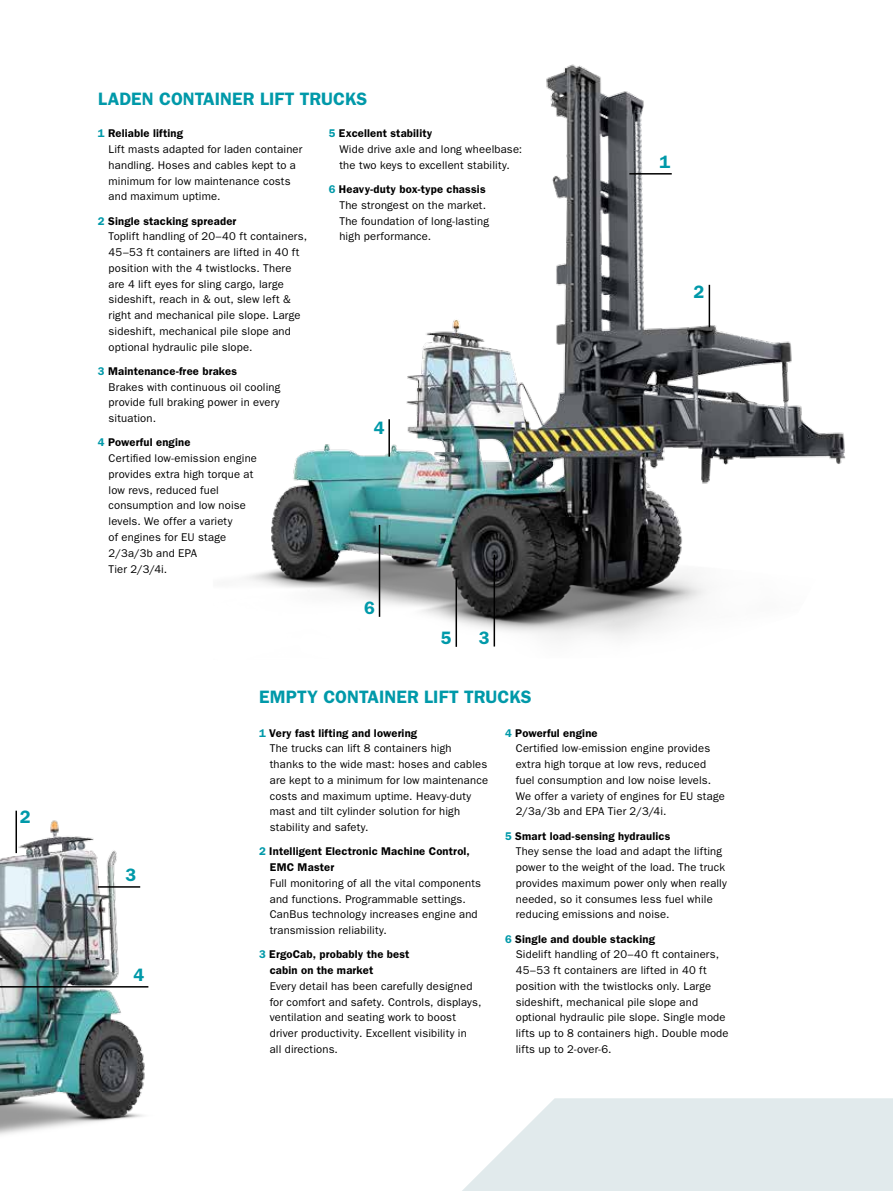
<style>
.page{position:relative;width:893px;height:1191px;background:#fff}
.page>*{position:absolute;margin:0;border:0;box-sizing:border-box;transform-origin:0 0}
.t1{font:600 18px "ITC Franklin Gothic Std";color:#0099a9}
.t2{font:11.25px/15.8px "ITC Franklin Gothic Std";letter-spacing:.015em;color:#000}
.t3{font:600 11.25px/15.8px "ITC Franklin Gothic Std";letter-spacing:.015em;color:#000}
.s1{font-weight:600;color:#0099a9}
.s2{font-weight:600}
.s3{color:#0099a9}
</style>
<div class="page">
<img style="left:0;top:810px;width:149px;height:325px">
<img style="left:247px;top:64px;width:599px;height:583px">
<hr style="left:629px;top:173px;width:43px;height:2px;background:#000">
<hr style="left:709px;top:285px;width:1px;height:42px;background:#000">
<hr style="left:379px;top:525px;width:1px;height:92px;background:#000">
<hr style="left:456px;top:578px;width:1px;height:69px;background:#000">
<hr style="left:494px;top:554px;width:1px;height:92px;background:#000">
<hr style="left:16px;top:810px;width:1px;height:43px;background:#000">
<hr style="left:98px;top:886px;width:42px;height:1px;background:#000">
<hr style="left:0;top:986px;width:148px;height:1px;background:#000">
<svg style="left:462px;top:1098px;width:431px;height:93px;background:#e4ecee"></svg>
<hr style="left:388px;top:419px;width:2px;height:37px;background:#000">
<h1 class="t1" style="left:20px;top:806px;width:12px">2</h1>
<h1 class="t1" style="left:98px;top:89px;width:74px">Laden Con</h1>
<h1 class="t1" style="left:195px;top:89px;width:174px">tainer Lift Trucks</h1>
<p class="t2" style="left:109px;top:126px;width:195px;text-indent:-11px"><span class="s1">1</span> <span class="s2">Reliable lifting<br></span>Lift masts adapted for laden container handling. Hoses and cables kept to a minimum for low maintenance costs and maximum uptime.</p>
<p class="t2" style="left:109px;top:213px;width:200px;text-indent:-11px"><span class="s1">2</span> <span class="s2">Single stacking spreader<br></span>Toplift handling of 20–40 ft containers, 45–53 ft containers are lifted in 40 ft position with the 4 twistlocks. There are 4 lift eyes for sling cargo, large sideshift, reach in &amp; out, slew left &amp; right and mechanical pile slope. Large sideshift, mechanical pile slope and optional hydraulic pile slope.</p>
<p class="t2" style="left:109px;top:363px;width:173px;text-indent:-11px"><span class="s1">3</span> <span class="s2">Maintenance-free brakes<br></span>Brakes with continuous oil cooling provide full braking power in every situation.</p>
<p class="t2" style="left:109px;top:435px;width:150px;text-indent:-11px"><span class="s1">4</span> <span class="s2">Powerful engine<br></span>Certified low-emission engine provides extra high torque at low revs, reduced fuel consumption and low noise levels. We offer a variety<br>of engines for EU stage<br>2/3a/3b and EPA<br>Tier 2/3/4i.</p>
<p class="t2" style="left:339px;top:126px;width:184px;text-indent:-11px"><span class="s1">5</span> <span class="s2">Excellent stability<br></span>Wide drive axle and long wheelbase: the two keys to excellent stability.</p>
<p class="t2" style="left:339px;top:181px;width:151px;text-indent:-11px"><span class="s1">6</span> <span class="s2">Heavy-duty box-type chassis<br></span>The strongest on the market.<br>The foundation of long-lasting high performance.</p>
<h1 class="t1" style="left:374px;top:417px;width:12px">4</h1>
<h1 class="t1" style="left:364px;top:597px;width:12px">6</h1>
<h1 class="t1" style="left:441px;top:627px;width:12px">5</h1>
<h1 class="t1" style="left:479px;top:627px;width:12px">3</h1>
<h1 class="t1" style="left:659px;top:151px;width:12px">1</h1>
<h1 class="t1" style="left:693px;top:282px;width:12px">2</h1>
<h1 class="t1" style="left:126px;top:864px;width:12px">3</h1>
<h1 class="t1" style="left:133px;top:964px;width:12px">4</h1>
<h1 class="t1" style="left:259px;top:686px;width:77px">Empty Con</h1>
<h1 class="t1" style="left:359px;top:686px;width:174px">tainer Lift Trucks</h1>
<p class="t2" style="left:270px;top:725px;width:220px;text-indent:-11px"><span class="s1">1</span> <span class="s2">Very fast lifting and lowering<br></span>The trucks can lift 8 containers high thanks to the wide mast: hoses and cables are kept to a minimum for low maintenance costs and maximum uptime. H eavy-duty mast and tilt cylinder solution for high stability and safety.</p>
<p class="t3" style="left:270px;top:843px;width:202px;text-indent:-11px"><span class="s3">2</span> Intelligent Electronic Machine Control,<br>EMC</p>
<p class="t2" style="left:516px;top:725px;width:211px;text-indent:-11px"><span class="s1">4</span> <span class="s2">Powerful engine<br></span>Certified low-emission engine provides extra high torque at low revs, reduced fuel consumption and low noise levels.<br>We offer a variety of engines for EU stage 2/3a/3b and EPA Tier 2/3/4i.</p>
<p class="t2" style="left:516px;top:828px;width:213px;text-indent:-11px"><span class="s1">5</span> <span class="s2">Smart load-sensing hydraulics<br></span>They sense the load and adapt the lifting power to the weight of the load. The truck provides maximum power only when really needed, so it consumes less fuel while reducing emissions and noise.</p>
<p class="t2" style="left:516px;top:931px;width:214px;text-indent:-11px"><span class="s1">6</span> <span class="s2">Single and double stacking<br></span>Sidelift handling of 20–40 ft containers, 45–53 ft containers are lifted in 40 ft position with the twistlocks only. Large sideshift, mechanical pile slope and optional hydraulic pile slope. Single mode lifts up to 8 containers high. Double mode lifts up to 2-over-6.</p>
<p class="t3" style="left:298px;top:859px;width:38px">Master</p>
<p class="t2" style="left:270px;top:875px;width:213px">Full monitoring of all the vital components and functions. Programmable settings.<br>CanBus technology increases engine and transmission reliability.</p>
<p class="t3" style="left:270px;top:946px;width:141px;text-indent:-11px"><span class="s3">3</span> ErgoCab, probably the best cabin on the market</p>
<p class="t2" style="left:270px;top:978px;width:213px">Every detail has been carefully designed for comfort and safety. Controls, displays, ventilation and seating work to boost driver productivity. Excellent visibility in<br>all directions.</p>
</div>
